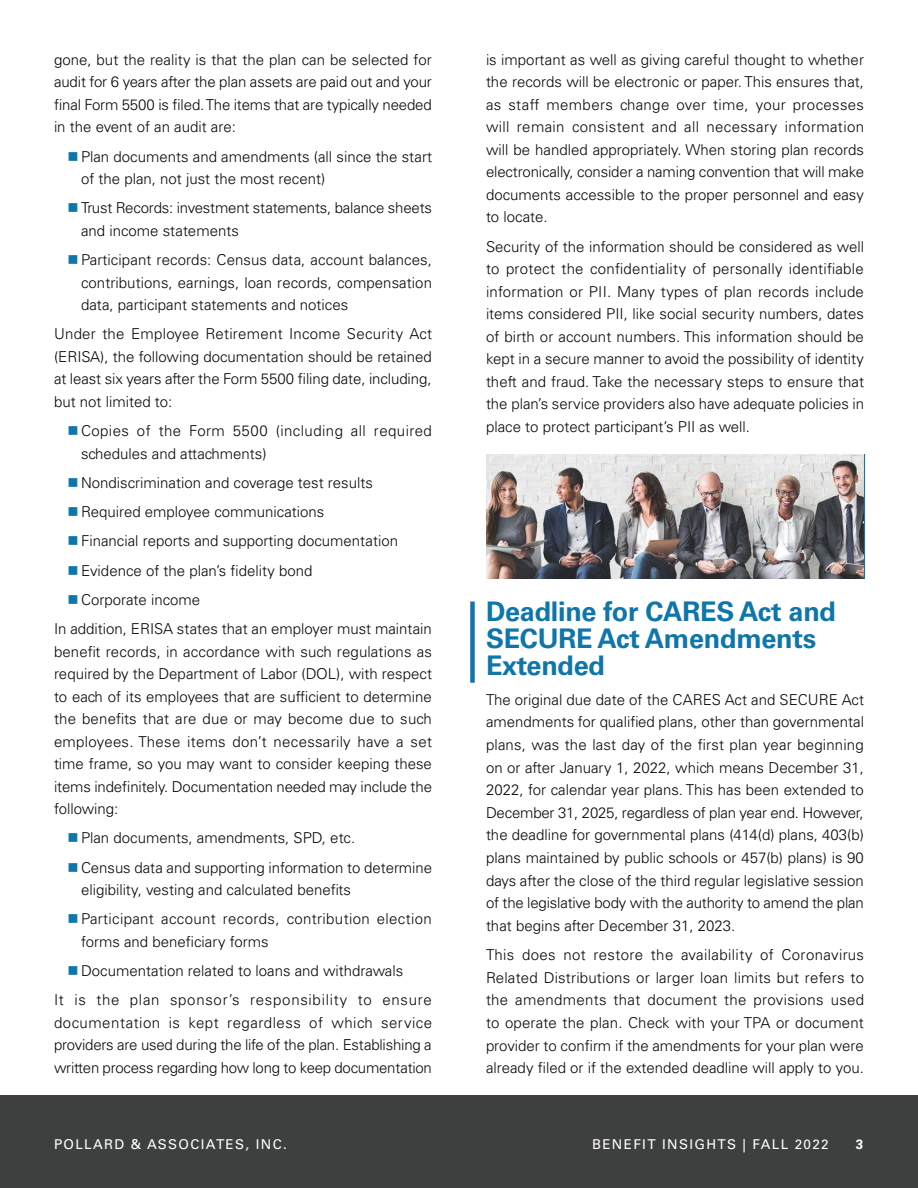
<style>
.page{position:relative;width:918px;height:1188px;background:#fff}
.page>*{position:absolute;margin:0;border:0;box-sizing:border-box;transform-origin:0 0}
.t1{font:700 27px/27.2px "Univers LT Std 45";letter-spacing:-.01em;color:#0e76aa}
.t2{font:300 15px/22.5px "Univers LT Std";color:#090808;text-align:justify}
.t3{font:300 15px/29.2px "Univers LT Std";letter-spacing:.025em;color:#090808}
.t4{font:300 15px/22.5px "Univers LT Std";letter-spacing:.03em;color:#090808}
.t5{font:300 15px "Univers LT Std";letter-spacing:.05em;color:#090808}
.t6{font:13.5px "Univers LT Std";letter-spacing:.1em;color:#fff}
.t7{font:700 13.5px "Univers LT Std 45";color:#fff}
</style>
<div class="page">
<div style="left:0;top:1095px;width:918px;height:93px;background:#3e3f3f"></div>
<img style="left:486px;top:454px;width:378px;height:125px">
<div style="left:470px;top:601px;width:5px;height:82px;background:#0e76aa"></div>
<p class="t2" style="left:54px;top:50px;width:379px">gone, but the reality is that the plan can be selected for audit for 6 years after the plan assets are paid out and your final Form 5500 is filed. The items that are typically needed in the event of an audit are:</p>
<p class="t2" style="left:81px;top:145px;width:353px">Plan documents and amendments (all since the start of the plan, not just the most recent)</p>
<p class="t2" style="left:81px;top:197px;width:353px">Trust Records: investment statements, balance sheets and income statements</p>
<p class="t2" style="left:81px;top:250px;width:353px">Participant records: Census data, account balances, contributions, earnings, loan records, compensation data, participant statements and notices</p>
<p class="t2" style="left:54px;top:323px;width:380px">Under the Employee Retirement Income Security Act (ERISA), the following documentation should be retained at least six years after the Form 5500 filing date, including, but not limited to:</p>
<p class="t4" style="left:81px;top:420px;width:352px">Copies of the Form 5500 (including all required schedules and attachments)</p>
<p class="t2" style="left:81px;top:471px;width:293px">Nondiscrimination and coverage test results</p>
<p class="t2" style="left:81px;top:501px;width:245px">Required employee communications</p>
<p class="t2" style="left:81px;top:530px;width:319px">Financial reports and supporting documentation</p>
<p class="t2" style="left:81px;top:559px;width:233px">Evidence of the plan’s fidelity bond</p>
<p class="t2" style="left:81px;top:588px;width:121px">Corporate income</p>
<p class="t2" style="left:54px;top:618px;width:380px">In addition, ERISA states that an employer must maintain</p>
<p class="t2" style="left:54px;top:640px;width:380px">benefit records, in accordance with such regulations as required by the Department of Labor (DOL), with respect to each of its employees that are sufficient to determine the benefits that are due or may become due to such employees. These items don’t necessarily have a set time frame, so you may want to consider keeping these items indefinitely. Documentation needed may include the following:</p>
<p class="t2" style="left:81px;top:823px;width:353px;line-height:29.2px">Plan documents, amendments, SPD, etc.<br>Census data and supporting information to determine</p>
<p class="t3" style="left:81px;top:875px;width:352px">eligibility, vesting and calculated benefits<br>Participant account records, contribution election</p>
<p class="t2" style="left:81px;top:930px;width:189px">forms and beneficiary forms</p>
<p class="t2" style="left:81px;top:960px;width:324px">Documentation related to loans and withdrawals</p>
<p class="t5" style="left:54px;top:991px;width:379px">It is the plan sponsor’s responsibility to ensure</p>
<p class="t2" style="left:54px;top:1011px;width:380px">documentation is kept regardless of which service providers are used during the life of the plan. Establishing a written process regarding how long to keep documentation</p>
<p class="t2" style="left:486px;top:48px;width:380px">is important as well as giving careful thought to whether the records will be electronic or paper. This ensures that, as staff members change over time, your processes will remain consistent and all necessary information will be handled appropriately. When storing plan records electronically, consider a naming convention that will make documents accessible to the proper personnel and easy to locate.</p>
<p class="t2" style="left:486px;top:235px;width:380px">Security of the information should be considered as well to protect the confidentiality of personally identifiable information or PII. Many types of plan records include items considered PII, like social security numbers, dates of birth or account numbers. This information should be kept in a secure manner to avoid the possibility of identity theft and fraud. Take the necessary steps to ensure that the plan’s service providers also have adequate policies in place to protect participant’s PII as well.</p>
<h1 class="t1" style="left:486px;top:598px;width:352px">Deadline for CARES Act and<br>SECURE Act Amendments<br>Extended</h1>
<p class="t2" style="left:486px;top:688px;width:380px">The original due date of the CARES Act and SECURE Act amendments for qualified plans, other than governmental plans, was the last day of the first plan year beginning on or after January 1, 2022, which means December 31, 2022, for calendar year plans. This has been extended to December 31, 2025, regardless of plan year end. However, the deadline for governmental plans (414(d) plans, 403(b) plans maintained by public schools or 457(b) plans) is 90 days after the close of the third regular legislative session of the legislative body with the authority to amend the plan that begins after December 31, 2023.</p>
<p class="t2" style="left:486px;top:944px;width:380px">This does not restore the availability of Coronavirus Related Distributions or larger loan limits but refers to the amendments that document the provisions used to operate the plan. Check with your TPA or document provider to confirm if the amendments for your plan were already filed or if the extended deadline will apply to you.</p>
<p class="t6" style="left:54px;top:1139px;width:234px">POLLARD &amp; ASSOCIATES, INC.</p>
<p class="t6" style="left:592px;top:1139px;width:238px">BENEFIT INSIGHTS | FALL 2022</p>
<p class="t7" style="left:856px;top:1136px;width:9px">3</p>
</div>
